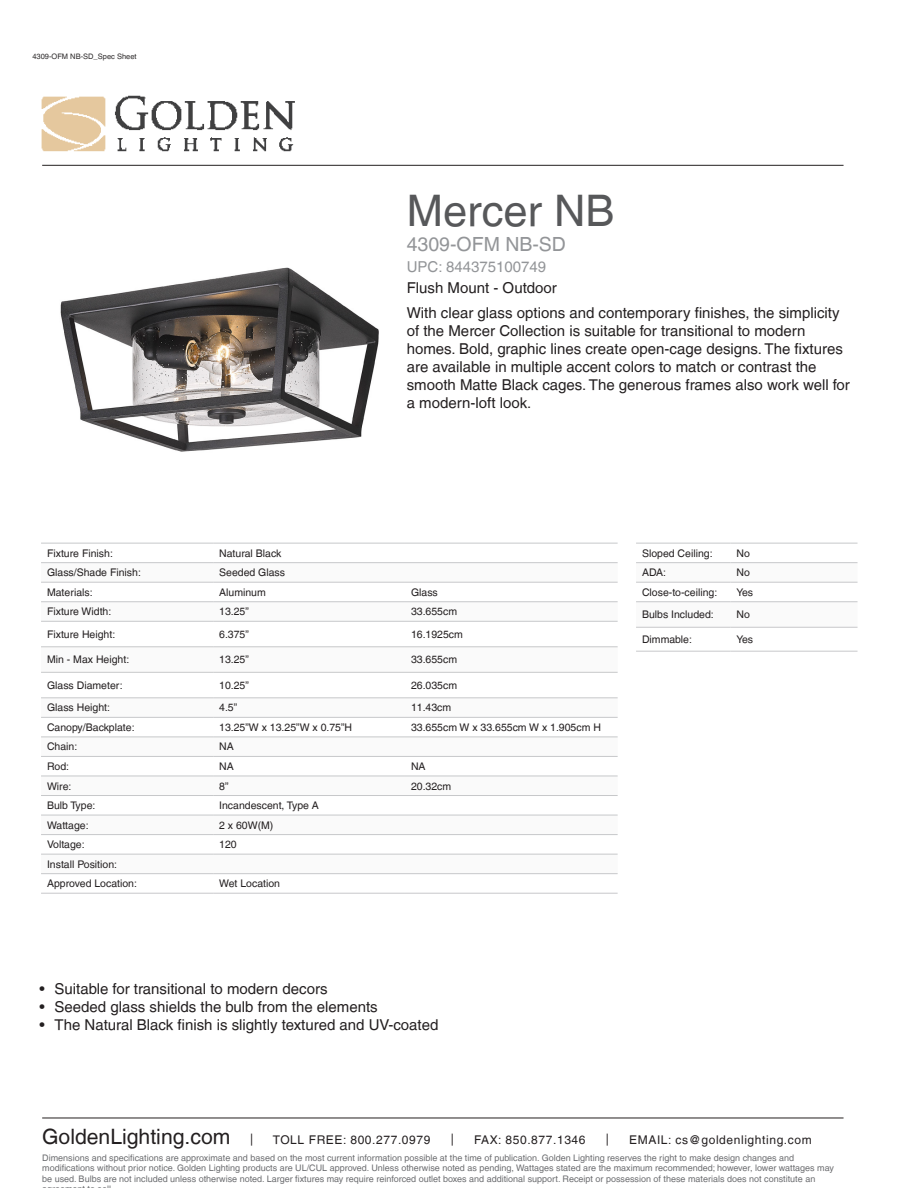
<style>
.page{position:relative;width:918px;height:1188px;background:#fff}
.page>*{position:absolute;margin:0;border:0;box-sizing:border-box;transform-origin:0 0}
.t1{font:43.5px "Helvetica LT";color:#57585a}
.t2{font:21.15px "Helvetica LT";color:#231f20}
.t3{font:19.5px "Helvetica LT";color:#939598}
.t4{font:15px/18px "Helvetica LT";color:#231f20}
.t5{font:15px "Helvetica LT";color:#939598}
.t6{font:12px "Helvetica LT";letter-spacing:.05em;color:#231f20}
.t7{font:10.5px "Helvetica LT";color:#231f20}
.t8{font:9px/10.5px "Helvetica LT";color:#6c6d70}
.filename{font:7.5px "Helvetica LT";color:#2e2b2c}
</style>
<div class="page">
<img style="left:41px;top:95px;width:260px;height:70px">
<svg style="left:41px;top:563px;width:577px;height:291px"></svg>
<hr style="left:41px;top:562px;width:172px;height:1px;background:#c7c8ca">
<hr style="left:213px;top:562px;width:192px;height:1px;background:#c7c8ca">
<hr style="left:405px;top:562px;width:213px;height:1px;background:#c7c8ca">
<hr style="left:41px;top:582px;width:172px;height:1px;background:#c7c8ca">
<hr style="left:213px;top:582px;width:192px;height:1px;background:#c7c8ca">
<hr style="left:405px;top:582px;width:213px;height:1px;background:#c7c8ca">
<hr style="left:41px;top:601px;width:172px;height:1px;background:#c7c8ca">
<hr style="left:213px;top:601px;width:192px;height:1px;background:#c7c8ca">
<hr style="left:405px;top:601px;width:213px;height:1px;background:#c7c8ca">
<hr style="left:41px;top:621px;width:172px;height:1px;background:#c7c8ca">
<hr style="left:213px;top:621px;width:192px;height:1px;background:#c7c8ca">
<hr style="left:405px;top:621px;width:213px;height:1px;background:#c7c8ca">
<hr style="left:41px;top:647px;width:172px;height:1px;background:#c7c8ca">
<hr style="left:213px;top:647px;width:192px;height:1px;background:#c7c8ca">
<hr style="left:405px;top:647px;width:213px;height:1px;background:#c7c8ca">
<hr style="left:41px;top:672px;width:172px;height:1px;background:#c7c8ca">
<hr style="left:213px;top:672px;width:192px;height:1px;background:#c7c8ca">
<hr style="left:405px;top:672px;width:213px;height:1px;background:#c7c8ca">
<hr style="left:41px;top:698px;width:172px;height:1px;background:#c7c8ca">
<hr style="left:213px;top:698px;width:192px;height:1px;background:#c7c8ca">
<hr style="left:405px;top:698px;width:213px;height:1px;background:#c7c8ca">
<hr style="left:41px;top:717px;width:172px;height:1px;background:#c7c8ca">
<hr style="left:213px;top:717px;width:192px;height:1px;background:#c7c8ca">
<hr style="left:405px;top:717px;width:213px;height:1px;background:#c7c8ca">
<hr style="left:41px;top:737px;width:172px;height:1px;background:#c7c8ca">
<hr style="left:213px;top:737px;width:192px;height:1px;background:#c7c8ca">
<hr style="left:405px;top:737px;width:213px;height:1px;background:#c7c8ca">
<hr style="left:41px;top:756px;width:172px;height:1px;background:#c7c8ca">
<hr style="left:213px;top:756px;width:192px;height:1px;background:#c7c8ca">
<hr style="left:405px;top:756px;width:213px;height:1px;background:#c7c8ca">
<hr style="left:41px;top:776px;width:172px;height:1px;background:#c7c8ca">
<hr style="left:213px;top:776px;width:192px;height:1px;background:#c7c8ca">
<hr style="left:405px;top:776px;width:213px;height:1px;background:#c7c8ca">
<hr style="left:41px;top:795px;width:172px;height:1px;background:#c7c8ca">
<hr style="left:213px;top:795px;width:192px;height:1px;background:#c7c8ca">
<hr style="left:405px;top:795px;width:213px;height:1px;background:#c7c8ca">
<hr style="left:41px;top:815px;width:172px;height:1px;background:#c7c8ca">
<hr style="left:213px;top:815px;width:192px;height:1px;background:#c7c8ca">
<hr style="left:405px;top:815px;width:213px;height:1px;background:#c7c8ca">
<hr style="left:41px;top:834px;width:172px;height:1px;background:#c7c8ca">
<hr style="left:213px;top:834px;width:192px;height:1px;background:#c7c8ca">
<hr style="left:405px;top:834px;width:213px;height:1px;background:#c7c8ca">
<hr style="left:41px;top:854px;width:172px;height:1px;background:#c7c8ca">
<hr style="left:213px;top:854px;width:192px;height:1px;background:#c7c8ca">
<hr style="left:405px;top:854px;width:213px;height:1px;background:#c7c8ca">
<hr style="left:41px;top:873px;width:172px;height:1px;background:#c7c8ca">
<hr style="left:213px;top:873px;width:192px;height:1px;background:#c7c8ca">
<hr style="left:405px;top:873px;width:213px;height:1px;background:#c7c8ca">
<hr style="left:41px;top:893px;width:172px;height:1px;background:#c7c8ca">
<hr style="left:213px;top:893px;width:192px;height:1px;background:#c7c8ca">
<hr style="left:405px;top:893px;width:213px;height:1px;background:#c7c8ca">
<hr style="left:41px;top:543px;width:172px;height:1px;background:#c7c8ca">
<hr style="left:213px;top:543px;width:192px;height:1px;background:#c7c8ca">
<hr style="left:405px;top:543px;width:213px;height:1px;background:#c7c8ca">
<svg style="left:636px;top:563px;width:222px;height:64px"></svg>
<hr style="left:636px;top:562px;width:95px;height:1px;background:#c7c8ca">
<hr style="left:731px;top:562px;width:127px;height:1px;background:#c7c8ca">
<hr style="left:636px;top:582px;width:95px;height:1px;background:#c7c8ca">
<hr style="left:731px;top:582px;width:127px;height:1px;background:#c7c8ca">
<hr style="left:636px;top:601px;width:95px;height:1px;background:#c7c8ca">
<hr style="left:731px;top:601px;width:127px;height:1px;background:#c7c8ca">
<hr style="left:636px;top:627px;width:95px;height:1px;background:#c7c8ca">
<hr style="left:731px;top:627px;width:127px;height:1px;background:#c7c8ca">
<hr style="left:636px;top:651px;width:95px;height:1px;background:#c7c8ca">
<hr style="left:731px;top:651px;width:127px;height:1px;background:#c7c8ca">
<hr style="left:636px;top:543px;width:95px;height:1px;background:#c7c8ca">
<hr style="left:731px;top:543px;width:127px;height:1px;background:#c7c8ca">
<hr style="left:42px;top:1118px;width:802px;height:1px;background:#231f20">
<hr style="left:42px;top:165px;width:802px;height:1px;background:#231f20">
<img style="left:60px;top:267px;width:319px;height:185px">
<p class="filename" style="left:32px;top:52px;width:106px">4309-OFM NB-SD_Spec Sheet</p>
<p class="t1" style="left:407px;top:185px;width:209px">Mercer NB</p>
<p class="t3" style="left:407px;top:233px;width:161px">4309-OFM NB-SD</p>
<p class="t5" style="left:407px;top:258px;width:141px">UPC: 844375100749</p>
<p class="t4" style="left:407px;top:279px;width:152px">Flush Mount - Outdoor</p>
<p class="t4" style="left:407px;top:303px;width:445px">With clear glass options and contemporary finishes, the simplicity of the Mercer Collection is suitable for transitional to modern homes. Bold, graphic lines create open-cage designs. The fixtures are available in multiple accent colors to match or contrast the smooth Matte Black cages. The generous frames also work well for a modern-loft look.</p>
<p class="t7" style="left:47px;top:547px;width:67px">Fixture Finish:</p>
<p class="t7" style="left:219px;top:547px;width:64px">Natural Black</p>
<p class="t7" style="left:47px;top:566px;width:95px">Glass/Shade Finish:</p>
<p class="t7" style="left:219px;top:566px;width:67px">Seeded Glass</p>
<p class="t7" style="left:47px;top:586px;width:47px">Materials:</p>
<p class="t7" style="left:219px;top:586px;width:48px">Aluminum</p>
<p class="t7" style="left:411px;top:586px;width:28px">Glass</p>
<p class="t7" style="left:47px;top:606px;width:66px">Fixture Width:</p>
<p class="t7" style="left:219px;top:606px;width:31px">13.25”</p>
<p class="t7" style="left:411px;top:606px;width:48px">33.655cm</p>
<p class="t7" style="left:47px;top:628px;width:70px">Fixture Height:</p>
<p class="t7" style="left:219px;top:628px;width:31px">6.375”</p>
<p class="t7" style="left:411px;top:628px;width:53px">16.1925cm</p>
<p class="t7" style="left:47px;top:654px;width:84px">Min - Max Height:</p>
<p class="t7" style="left:219px;top:654px;width:31px">13.25”</p>
<p class="t7" style="left:411px;top:654px;width:48px">33.655cm</p>
<p class="t7" style="left:47px;top:679px;width:77px">Glass Diameter:</p>
<p class="t7" style="left:219px;top:679px;width:31px">10.25”</p>
<p class="t7" style="left:411px;top:679px;width:48px">26.035cm</p>
<p class="t7" style="left:47px;top:702px;width:65px">Glass Height:</p>
<p class="t7" style="left:219px;top:702px;width:20px">4.5”</p>
<p class="t7" style="left:411px;top:702px;width:42px">11.43cm</p>
<p class="t7" style="left:47px;top:721px;width:89px">Canopy/Backplate:</p>
<p class="t7" style="left:219px;top:721px;width:135px">13.25”W x 13.25”W x 0.75”H</p>
<p class="t7" style="left:411px;top:721px;width:191px">33.655cm W x 33.655cm W x 1.905cm H</p>
<p class="t7" style="left:47px;top:741px;width:32px">Chain:</p>
<p class="t7" style="left:219px;top:741px;width:16px">NA</p>
<p class="t7" style="left:47px;top:760px;width:24px">Rod:</p>
<p class="t7" style="left:219px;top:760px;width:16px">NA</p>
<p class="t7" style="left:411px;top:760px;width:16px">NA</p>
<p class="t7" style="left:47px;top:780px;width:26px">Wire:</p>
<p class="t7" style="left:219px;top:780px;width:11px">8”</p>
<p class="t7" style="left:411px;top:780px;width:42px">20.32cm</p>
<p class="t7" style="left:47px;top:799px;width:50px">Bulb Type:</p>
<p class="t7" style="left:219px;top:799px;width:101px">Incandescent, Type A</p>
<p class="t7" style="left:47px;top:819px;width:43px">Wattage:</p>
<p class="t7" style="left:219px;top:819px;width:56px">2 x 60W(M)</p>
<p class="t7" style="left:47px;top:838px;width:39px">Voltage:</p>
<p class="t7" style="left:219px;top:838px;width:19px">120</p>
<p class="t7" style="left:47px;top:858px;width:72px">Install Position:</p>
<p class="t7" style="left:47px;top:877px;width:92px">Approved Location:</p>
<p class="t7" style="left:219px;top:877px;width:62px">Wet Location</p>
<p class="t4" style="left:40px;top:980px;width:289px">• Suitable for transitional to modern decors</p>
<p class="t4" style="left:40px;top:998px;width:340px">• Seeded glass shields the bulb from the elements</p>
<p class="t4" style="left:40px;top:1016px;width:400px">• The Natural Black finish is slightly textured and UV-coated</p>
<p class="t7" style="left:642px;top:547px;width:72px">Sloped Ceiling:</p>
<p class="t7" style="left:737px;top:547px;width:15px">No</p>
<p class="t7" style="left:642px;top:566px;width:26px">ADA:</p>
<p class="t7" style="left:737px;top:566px;width:15px">No</p>
<p class="t7" style="left:642px;top:586px;width:77px">Close-to-ceiling:</p>
<p class="t7" style="left:737px;top:586px;width:18px">Yes</p>
<p class="t7" style="left:642px;top:608px;width:73px">Bulbs Included:</p>
<p class="t7" style="left:737px;top:608px;width:15px">No</p>
<p class="t7" style="left:642px;top:633px;width:51px">Dimmable:</p>
<p class="t7" style="left:737px;top:633px;width:18px">Yes</p>
<p class="t2" style="left:42px;top:1124px;width:190px">GoldenLighting.com</p>
<p class="t6" style="left:250px;top:1132px;width:5px">|</p>
<p class="t6" style="left:273px;top:1133px;width:159px">TOLL FREE: 800.277.0979</p>
<p class="t6" style="left:451px;top:1132px;width:5px">|</p>
<p class="t6" style="left:474px;top:1133px;width:113px">FAX: 850.877.1346</p>
<p class="t6" style="left:606px;top:1132px;width:5px">|</p>
<p class="t6" style="left:629px;top:1133px;width:184px">EMAIL: cs@goldenlighting.com</p>
<p class="t8" style="left:42px;top:1153px;width:793px">Dimensions and specifications are approximate and based on the most current information possible at the time of publication. Golden Lighting reserves the right to make design changes and modifications without prior notice. Golden Lighting products are UL/CUL approved. Unless otherwise noted as pending, Wattages stated are the maximum recommended; however, lower wattages may be used. Bulbs are not included unless otherwise noted. Larger fixtures may require reinforced outlet boxes and additional support. Receipt or possession of these materials does not constitute an</p>
</div>
